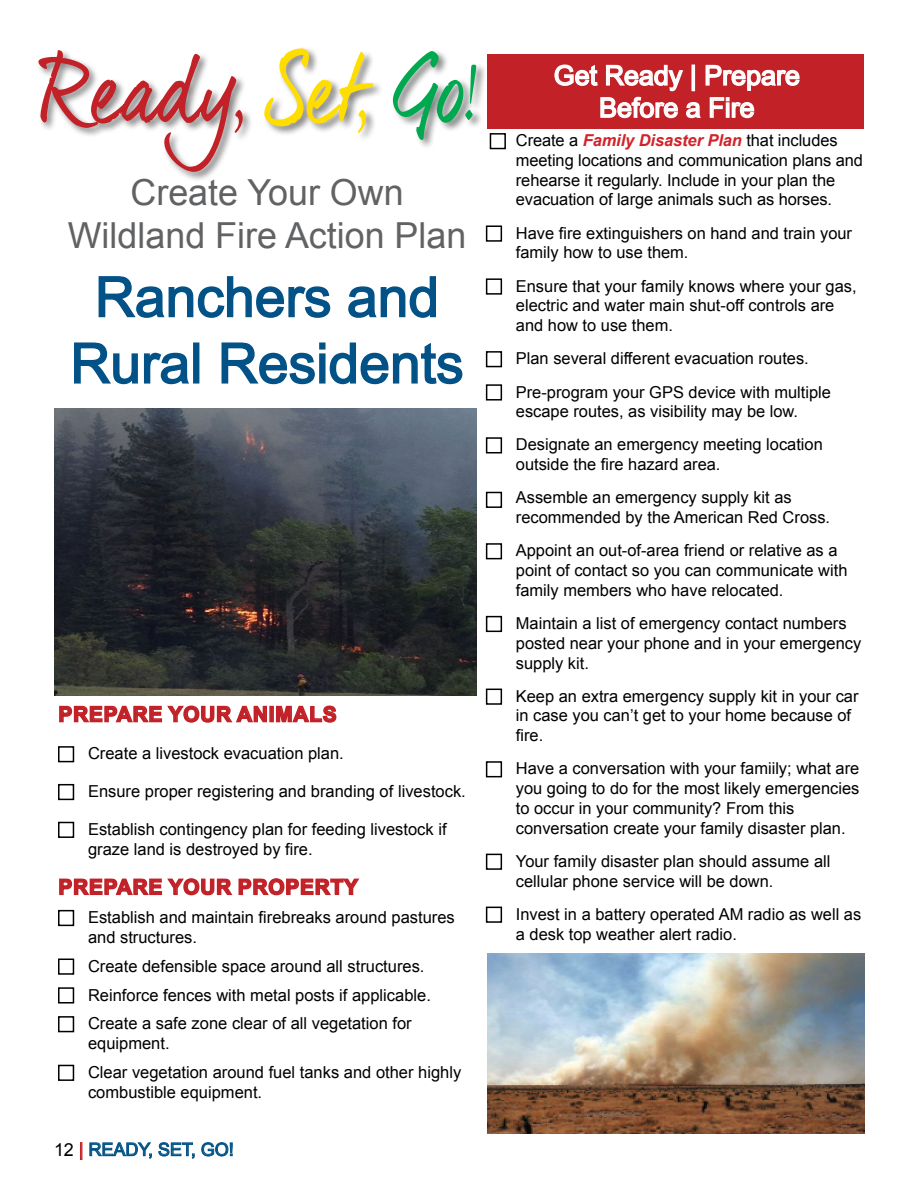
<style>
.page{position:relative;width:918px;height:1188px;background:#fff}
.page>*{position:absolute;margin:0;border:0;box-sizing:border-box;transform-origin:0 0}
.t1{font:55.35px/66.3px "Arial";color:#025287;text-align:center}
.t2{font:35.85px/43px "Arial";color:#616264;text-align:center}
.t3{font:26.85px/32.2px "Arial";color:#fff;text-align:center}
.t4{font:700 20.85px "Arial";letter-spacing:.035em;color:#c12127}
.t5{font:18px "Arial";color:#025287}
.t6{font:16.5px/19.8px "Arial";color:#000}
.s1{color:#000}
.s2{color:#c12127}
.s3{font-weight:700;font-style:italic;color:#d2232a}
</style>
<div class="page">
<svg style="left:393px;top:51px;width:83px;height:89px"></svg>
<svg style="left:264px;top:48px;width:109px;height:85px"></svg>
<svg style="left:38px;top:50px;width:205px;height:122px"></svg>
<img style="left:488px;top:953px;width:377px;height:180px">
<img style="left:54px;top:409px;width:422px;height:287px">
<svg style="left:80px;top:1142px;width:2px;height:18px"></svg>
<svg style="left:89px;top:1142px;width:63px;height:17px"></svg>
<svg style="left:158px;top:1142px;width:37px;height:17px"></svg>
<svg style="left:201px;top:1142px;width:32px;height:15px"></svg>
<div style="left:490px;top:133px;width:16px;height:16px;border:2px solid #000"></div>
<div style="left:486px;top:225px;width:16px;height:17px;border:2px solid #000"></div>
<div style="left:486px;top:278px;width:16px;height:17px;border:2px solid #000"></div>
<div style="left:486px;top:351px;width:16px;height:16px;border:2px solid #000"></div>
<div style="left:486px;top:384px;width:16px;height:17px;border:2px solid #000"></div>
<div style="left:486px;top:437px;width:16px;height:16px;border:2px solid #000"></div>
<div style="left:486px;top:492px;width:16px;height:16px;border:2px solid #000"></div>
<div style="left:486px;top:543px;width:16px;height:16px;border:2px solid #000"></div>
<div style="left:486px;top:616px;width:16px;height:16px;border:2px solid #000"></div>
<div style="left:486px;top:689px;width:16px;height:16px;border:2px solid #000"></div>
<div style="left:486px;top:761px;width:16px;height:16px;border:2px solid #000"></div>
<div style="left:486px;top:854px;width:16px;height:16px;border:2px solid #000"></div>
<div style="left:486px;top:907px;width:16px;height:16px;border:2px solid #000"></div>
<svg style="left:59px;top:705px;width:208px;height:18px"></svg>
<div style="left:269px;top:706px;width:5px;height:16px;border:1px solid #c12127"></div>
<svg style="left:275px;top:705px;width:62px;height:18px"></svg>
<div style="left:58px;top:746px;width:16px;height:16px;border:2px solid #000"></div>
<div style="left:58px;top:784px;width:16px;height:16px;border:2px solid #000"></div>
<div style="left:58px;top:822px;width:16px;height:16px;border:2px solid #000"></div>
<svg style="left:59px;top:878px;width:301px;height:18px"></svg>
<div style="left:58px;top:910px;width:16px;height:16px;border:2px solid #000"></div>
<div style="left:58px;top:959px;width:16px;height:16px;border:2px solid #000"></div>
<div style="left:58px;top:987px;width:16px;height:17px;border:2px solid #000"></div>
<div style="left:58px;top:1016px;width:16px;height:16px;border:2px solid #000"></div>
<div style="left:58px;top:1065px;width:16px;height:16px;border:2px solid #000"></div>
<svg style="left:98px;top:276px;width:233px;height:42px"></svg>
<svg style="left:348px;top:276px;width:88px;height:42px"></svg>
<svg style="left:74px;top:342px;width:115px;height:43px"></svg>
<div style="left:193px;top:342px;width:6px;height:42px;border:1px solid #025287"></div>
<svg style="left:221px;top:342px;width:242px;height:43px"></svg>
<div style="left:487px;top:54px;width:377px;height:74px;background:#c12127"></div>
<svg style="left:554px;top:64px;width:246px;height:55px"></svg>
<h2 class="t2" style="left:68px;top:170px;width:400px">Create Your Own<br>Wildland Fire Action Plan</h2>
<h1 class="t1" style="left:70px;top:264px;width:395px">Ranchers and<br>Rural Residents</h1>
<p class="t4" style="left:58px;top:700px;width:31px">PREPARE</p>
<p class="t4" style="left:169px;top:700px;width:115px">YOUR ANIMALS</p>
<p class="t6" style="left:88px;top:744px;width:257px">Create a livestock evacuation plan.</p>
<p class="t6" style="left:88px;top:781px;width:379px">Ensure proper registering and branding of livestock.</p>
<p class="t6" style="left:88px;top:819px;width:360px">Establish contingency plan for feeding livestock if graze land is destroyed by fire.</p>
<p class="t4" style="left:58px;top:872px;width:31px">PREPARE</p>
<p class="t4" style="left:169px;top:872px;width:132px">YOUR PROPERTY</p>
<p class="t6" style="left:88px;top:907px;width:368px">Establish and maintain firebreaks around pastures and structures.</p>
<p class="t6" style="left:88px;top:951px;width:344px;line-height:28.8px">Create defensible space around all structures.<br>Reinforce fences with metal posts if applicable.<br>Create a safe zone clear of all vegetation for</p>
<p class="t6" style="left:88px;top:1029px;width:375px;line-height:28.8px">equipment.<br>Clear vegetation around fuel tanks and other highly</p>
<p class="t6" style="left:88px;top:1082px;width:176px">combustible equipment.</p>
<p class="t5" style="left:54px;top:1137px;width:181px"><span class="s1">12</span> <span class="s2">|</span> READY, SET, GO!</p>
<h3 class="t3" style="left:554px;top:59px;width:248px">Get Ready | Prepare<br>Before a Fire</h3>
<p class="t6" style="left:516px;top:130px;width:349px">Create a <span class="s3">Family Disaster Plan</span> that includes meeting locations and communication plans and rehearse it regularly. Include in your plan the evacuation of large animals such as horses.</p>
<p class="t6" style="left:516px;top:223px;width:338px">Have fire extinguishers on hand and train your family how to use them.</p>
<p class="t6" style="left:516px;top:276px;width:342px">Ensure that your family knows where your gas, electric and water main shut-off controls are and how to use them.</p>
<p class="t6" style="left:516px;top:342px;width:317px;line-height:33.3px">Plan several different evacuation routes.<br>Pre-program your GPS device with multiple</p>
<p class="t6" style="left:516px;top:395px;width:308px;line-height:33.3px">escape routes, as visibility may be low.<br>Designate an emergency meeting location</p>
<p class="t6" style="left:516px;top:448px;width:277px;line-height:33.3px">outside the fire hazard area.<br>Assemble an emergency supply kit as</p>
<p class="t6" style="left:516px;top:501px;width:323px;line-height:33.3px">recommended by the American Red Cross.<br>Appoint an out-of-area friend or relative as a</p>
<p class="t6" style="left:516px;top:560px;width:333px">point of contact so you can communicate with family members who have relocated.</p>
<p class="t6" style="left:516px;top:613px;width:347px">Maintain a list of emergency contact numbers posted near your phone and in your emergency supply kit.</p>
<p class="t6" style="left:516px;top:686px;width:344px">Keep an extra emergency supply kit in your car in case you can’t get to your home because of fire.</p>
<p class="t6" style="left:516px;top:759px;width:345px">Have a conversation with your famiily; what are you going to do for the most likely emergencies to occur in your community? From this conversation create your family disaster plan.</p>
<p class="t6" style="left:516px;top:851px;width:316px">Your family disaster plan should assume all cellular phone service will be down.</p>
<p class="t6" style="left:516px;top:904px;width:347px">Invest in a battery operated AM radio as well as a desk top weather alert radio.</p>
</div>
